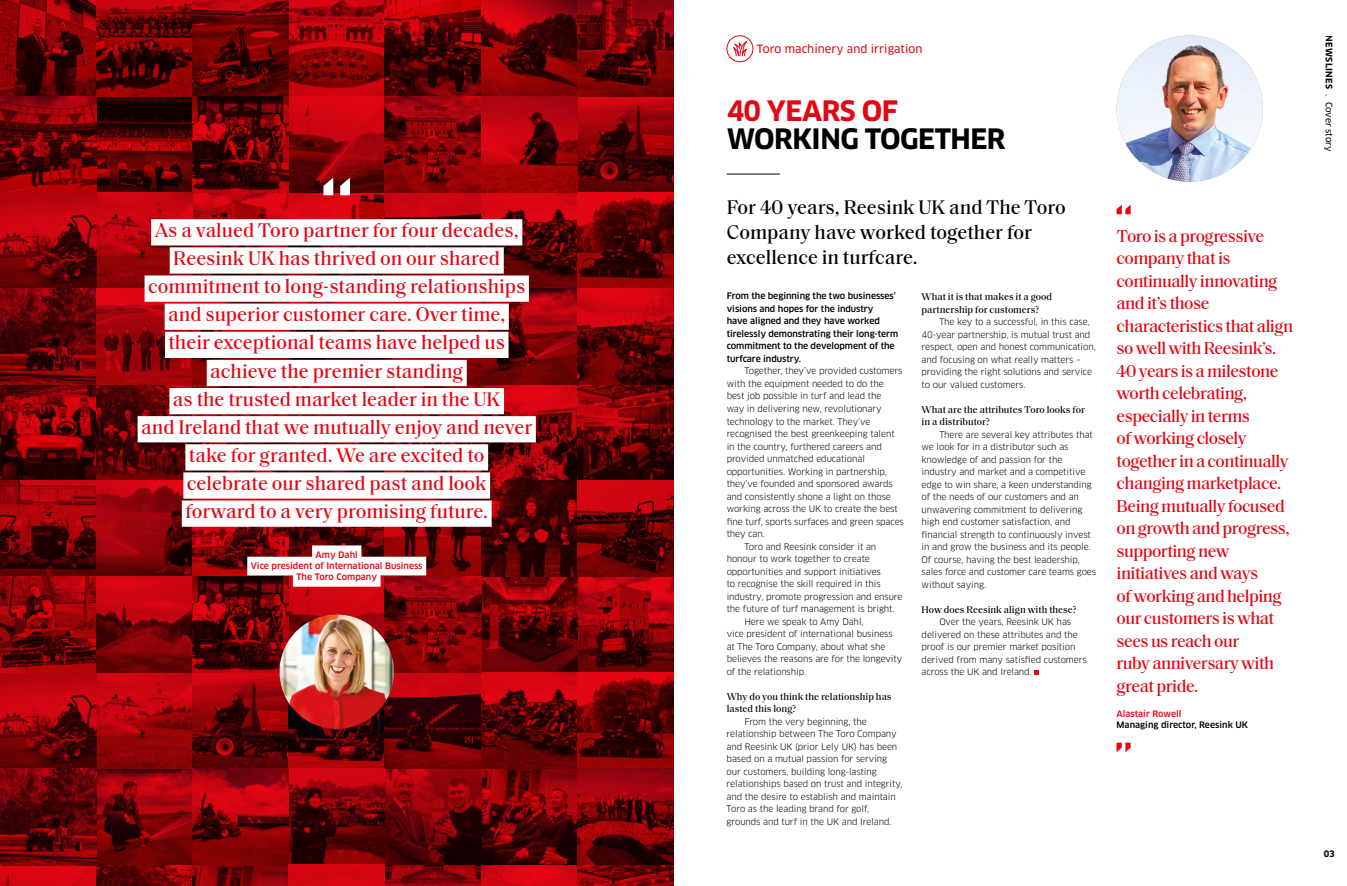
<style>
.page{position:relative;width:1347px;height:886px;background:#fff}
.page>*{position:absolute;margin:0;border:0;box-sizing:border-box;transform-origin:0 0}
.t1{font:700 27.5px "Clan OT";letter-spacing:-.02em;color:#000}
.t2{font:700 27.5px "Clan OT";letter-spacing:-.02em;color:#e30613}
.t3{font:500 20px/28.1px "Saol Text";color:#e30613;text-align:center}
.t4{font:500 20px/25px "Saol Text";color:#000}
.t5{font:500 17.5px/22.5px "Saol Text";letter-spacing:-.03em;color:#e30613}
.t6{font:11.25px "Clan OT News";color:#e30613}
.t7{font:500 10px/12.5px "Saol Text";color:#000}
.t8{font:8.75px/12.5px "Clan OT";letter-spacing:-.01em;color:#000}
.t9{font:500 8.75px/12.5px "Clan OT";letter-spacing:-.005em;color:#000}
.t10{font:500 8.75px/11.2px "Clan OT";color:#e30613;text-align:center}
.t11{font:8.75px "Clan OT News";letter-spacing:-.005em;color:#000}
.t12{font:700 8.75px "Clan OT";color:#000}
.s1{font-family:"Clan OT";font-weight:700}
</style>
<div class="page">
<svg style="left:1034px;top:670px;width:5px;height:5px"></svg>
<div style="left:726px;top:35px;width:27px;height:27px;border:1px solid #e30613;border-radius:50%"></div>
<svg style="left:730px;top:39px;width:19px;height:18px"></svg>
<hr style="left:726px;top:174px;width:54px;height:1px;background:#000">
<svg style="left:1116px;top:205px;width:14px;height:9px"></svg>
<svg style="left:1116px;top:742px;width:14px;height:10px"></svg>
<img style="left:1116px;top:35px;width:146px;height:147px;border-radius:73px">
<svg style="left:0;top:0;width:673px;height:886px;background:#7a0308"></svg>
<svg style="left:323px;top:178px;width:27px;height:17px"></svg>
<div style="left:151px;top:219px;width:371px;height:26px;background:#fff"></div>
<div style="left:170px;top:247px;width:334px;height:27px;background:#fff"></div>
<div style="left:145px;top:275px;width:384px;height:27px;background:#fff"></div>
<div style="left:165px;top:304px;width:344px;height:26px;background:#fff"></div>
<div style="left:165px;top:332px;width:343px;height:26px;background:#fff"></div>
<div style="left:207px;top:360px;width:260px;height:26px;background:#fff"></div>
<div style="left:169px;top:388px;width:335px;height:26px;background:#fff"></div>
<div style="left:138px;top:416px;width:398px;height:26px;background:#fff"></div>
<div style="left:185px;top:444px;width:303px;height:26px;background:#fff"></div>
<div style="left:183px;top:472px;width:307px;height:27px;background:#fff"></div>
<div style="left:182px;top:500px;width:309px;height:27px;background:#fff"></div>
<div style="left:312px;top:545px;width:49px;height:19px;background:#fff"></div>
<div style="left:247px;top:557px;width:179px;height:18px;background:#fff"></div>
<div style="left:293px;top:568px;width:87px;height:19px;background:#fff"></div>
<img style="left:280px;top:614px;width:114px;height:115px;border-radius:55px">
<p class="t3" style="left:141px;top:215px;width:392px">As a valued Toro partner for four decades, Reesink UK has thrived on our shared commitment to long-standing relationships and superior customer care. Over time,<br>their exceptional teams have helped us achieve the premier standing<br>as the trusted market leader in the UK<br>and Ireland that we mutually enjoy and never take for granted. We are excited to<br>celebrate our shared past and look<br>forward to a very promising future.</p>
<p class="t10" style="left:251px;top:549px;width:173px">Amy Dahl<br>Vice president of International Business<br>The Toro Company</p>
<p class="t6" style="left:756px;top:42px;width:167px">Toro machinery and irrigation</p>
<h1 class="t2" style="left:726px;top:95px;width:173px">40 YEARS OF</h1>
<h1 class="t1" style="left:727px;top:123px;width:280px">WORKING TOGETHER</h1>
<h2 class="t4" style="left:726px;top:193px;width:341px">For 40 years, Reesink UK and The Toro<br>Company have worked together for excellence in turfcare.</h2>
<p class="t9" style="left:726px;top:290px;width:173px">From the beginning the two businesses’ visions and hopes for the industry<br>have aligned and they have worked tirelessly demonstrating their long-term commitment to the development of the turfcare industry.</p>
<p class="t8" style="left:744px;top:365px;width:159px">Together, they’ve provided customers</p>
<p class="t8" style="left:726px;top:377px;width:159px">with the equipment needed to do the</p>
<p class="t8" style="left:726px;top:390px;width:156px">best job possible in turf and lead the</p>
<p class="t8" style="left:726px;top:402px;width:156px">way in delivering new, revolutionary</p>
<p class="t8" style="left:726px;top:415px;width:145px">technology to the market. They’ve</p>
<p class="t8" style="left:726px;top:427px;width:169px">recognised the best greenkeeping talent</p>
<p class="t8" style="left:726px;top:440px;width:157px">in the country, furthered careers and</p>
<p class="t8" style="left:726px;top:452px;width:140px">provided unmatched educational</p>
<p class="t8" style="left:726px;top:465px;width:162px">opportunities. Working in partnership,</p>
<p class="t8" style="left:726px;top:477px;width:167px">they’ve founded and sponsored awards</p>
<p class="t8" style="left:726px;top:490px;width:166px">and consistently shone a light on those</p>
<p class="t8" style="left:726px;top:502px;width:173px">working across the UK to create the best</p>
<p class="t8" style="left:726px;top:515px;width:179px">fine turf, sports surfaces and green spaces</p>
<p class="t8" style="left:726px;top:527px;width:40px">they can.</p>
<p class="t8" style="left:744px;top:540px;width:133px">Toro and Reesink consider it an</p>
<p class="t8" style="left:726px;top:552px;width:145px">honour to work together to create</p>
<p class="t8" style="left:726px;top:565px;width:156px">opportunities and support initiatives</p>
<p class="t8" style="left:726px;top:578px;width:155px">to recognise the skill required in this</p>
<p class="t8" style="left:726px;top:590px;width:177px">industry, promote progression and ensure</p>
<p class="t8" style="left:726px;top:603px;width:169px">the future of turf management is bright.</p>
<p class="t8" style="left:744px;top:615px;width:121px">Here we speak to Amy Dahl,</p>
<p class="t8" style="left:726px;top:628px;width:168px">vice president of international business</p>
<p class="t8" style="left:726px;top:640px;width:160px">at The Toro Company, about what she</p>
<p class="t8" style="left:726px;top:653px;width:177px">believes the reasons are for the longevity</p>
<p class="t8" style="left:726px;top:665px;width:81px">of the relationship.</p>
<p class="t7" style="left:726px;top:689px;width:166px">Why do you think the relationship has lasted this long?</p>
<p class="t8" style="left:726px;top:715px;width:177px;text-indent:18px">From the very beginning, the relationship between The Toro Company and Reesink UK (prior Lely UK) has been based on a mutual passion for serving our customers, building long-lasting relationships based on trust and integrity, and the desire to establish and maintain Toro as the leading brand for golf, grounds and turf in the UK and Ireland.</p>
<p class="t7" style="left:921px;top:290px;width:132px">What it is that makes it a good partnership for customers?</p>
<p class="t8" style="left:921px;top:316px;width:176px;text-indent:18px">The key to a successful, in this case, 40-year partnership, is mutual trust and respect, open and honest communication, and focusing on what really matters – providing the right solutions and service to our valued customers.</p>
<p class="t7" style="left:921px;top:402px;width:165px">What are the attributes Toro looks for in a distributor?</p>
<p class="t8" style="left:921px;top:428px;width:176px;text-indent:18px">There are several key attributes that we look for in a distributor such as knowledge of and passion for the industry and market and a competitive edge to win share, a keen understanding of the needs of our customers and an unwavering commitment to delivering high end customer satisfaction, and financial strength to continuously invest in and grow the business and its people.<br>Of course, having the best leadership, sales force and customer care teams goes without saying.</p>
<p class="t7" style="left:921px;top:602px;width:156px">How does Reesink align with these?</p>
<p class="t8" style="left:921px;top:616px;width:167px;text-indent:18px">Over the years, Reesink UK has delivered on these attributes and the proof is our premier market position derived from many satisfied customers across the UK and Ireland.</p>
<p class="t5" style="left:1116px;top:223px;width:178px">Toro is a progressive company that is continually innovating and it’s those characteristics that align so well with Reesink’s.<br>40 years is a milestone worth celebrating, especially in terms<br>of working closely together in a continually changing marketplace.<br>Being mutually focused on growth and progress, supporting new initiatives and ways<br>of working and helping our customers is what sees us reach our<br>ruby anniversary with great pride.</p>
<p class="t10" style="left:1116px;top:708px;width:66px">Alastair Rowell</p>
<p class="t9" style="left:1116px;top:719px;width:133px">Managing director, Reesink UK</p>
<p class="t11" style="left:1334px;top:35px;width:118px;rotate:90deg"><span class="s1">NEWSLINES</span> . Cover story</p>
<p class="t12" style="left:1323px;top:849px;width:13px">03</p>
</div>
